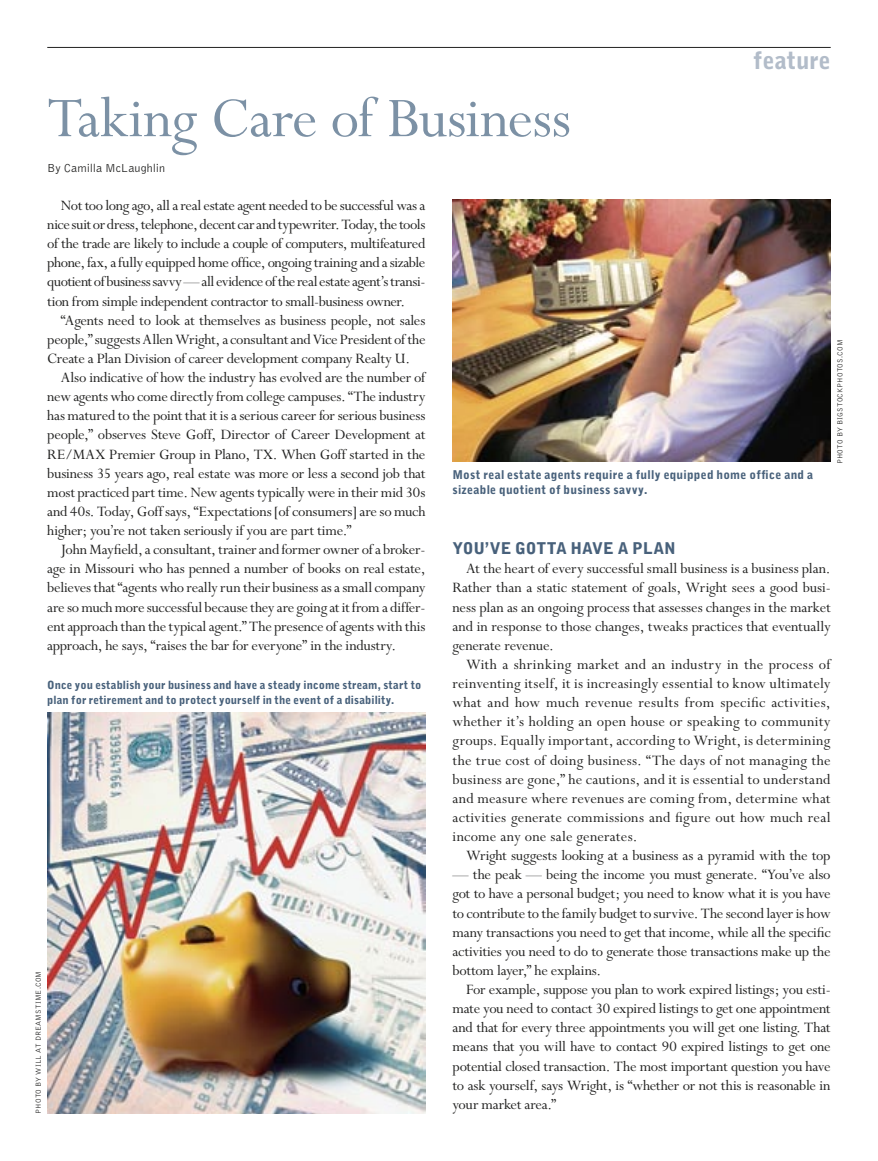
<style>
.page{position:relative;width:878px;height:1161px;background:#fff}
.page>*{position:absolute;margin:0;border:0;box-sizing:border-box;transform-origin:0 0}
.Feature_Title{font:63px "Perpetua";letter-spacing:-.01em;color:#7c91a5}
.t1{font:900 24px "Bell Gothic";color:#b2bcc9}
.Text{font:16.2px/19.2px "Perpetua";letter-spacing:-.015em;color:#212120;text-align:justify}
.Article_Subheads{font:900 16.2px "Bell Gothic";color:#48617b}
.t2{font:900 12px/15px "Bell Gothic";letter-spacing:.02em;color:#48617b}
.Byline{font:300 12px "Bell Gothic";letter-spacing:-.005em;color:#212120}
.t3{font:900 11.25px/15px "Bell Gothic";letter-spacing:.005em;color:#48617b}
.Photo_Credit{font:300 7.5px "Bell Gothic";letter-spacing:.015em;color:#212120}
</style>
<div class="page">
<hr style="left:47px;top:47px;width:783px;height:1px;background:#212120">
<img style="left:452px;top:200px;width:378px;height:261px">
<img style="left:47px;top:712px;width:378px;height:402px">
<p class="t1" style="left:753px;top:47px;width:79px">feature</p>
<p class="Feature_Title" style="left:47px;top:85px;width:525px">Taking Care of Business</p>
<p class="Byline" style="left:47px;top:162px;width:119px">By Camilla McLaughlin</p>
<p class="Text" style="left:47px;top:196px;width:380px;text-indent:14px">Not too long ago, all a real estate agent needed to be successful was a nice suit or dress, telephone, decent car and typewriter. Today, the tools of the trade are likely to include a couple of computers, multifeatured phone, fax, a fully equipped home office, ongoing training and a sizable quotient of business savvy — all evidence of the real estate agent’s transi&shy;tion from simple independent contractor to small-business owner.</p>
<p class="Text" style="left:47px;top:311px;width:380px;text-indent:14px">“Agents need to look at themselves as business people, not sales people,” suggests Allen Wright, a consultant and Vice President of the Create a Plan Division of career development company Realty U.</p>
<p class="Text" style="left:47px;top:368px;width:380px;text-indent:14px">Also indicative of how the industry has evolved are the number of new agents who come directly from college campuses. “The industry has matured to the point that it is a serious career for serious business people,” observes Steve Goff, Director of Career Development at RE/MAX Premier Group in Plano, TX. When Goff started in the business 35 years ago, real estate was more or less a second job that most practiced part time. New agents typically were in their mid 30s and 40s. Today, Goff says, “Expectations [of consumers] are so much higher; you’re not taken seriously if you are part time.”</p>
<p class="Text" style="left:47px;top:541px;width:380px;text-indent:14px">John Mayfield, a consultant, trainer and former owner of a broker&shy;age in Missouri who has penned a number of books on real estate, believes that “agents who really run their business as a small company are so much more successful because they are going at it from a differ&shy;ent approach than the typical agent.” The presence of agents with this approach, he says, “raises the bar for everyone” in the industry.</p>
<p class="Article_Subheads" style="left:452px;top:539px;width:225px">YOU’VE GOTTA HAVE A PLAN</p>
<p class="Photo_Credit" style="left:835px;top:464px;width:126px;rotate:-90deg">PHOTO BY BIGSTOCKPHOTOS.COM</p>
<p class="t2" style="left:452px;top:468px;width:362px">Most real estate agents require a fully equipped home office and a sizeable quotient of business savvy.</p>
<p class="Text" style="left:452px;top:560px;width:380px;text-indent:14px">At the heart of every successful small business is a business plan.<br>Rather than a static statement of goals, Wright sees a good busi&shy;ness plan as an ongoing process that assesses changes in the market and in response to those changes, tweaks practices that eventually generate revenue.</p>
<p class="Text" style="left:452px;top:655px;width:379px;text-indent:14px">With a shrinking market and an industry in the process of reinventing itself, it is increasingly essential to know ultimately what and how much revenue results from specific activities, whether it’s holding an open house or speaking to community groups. Equally important, according to Wright, is determining the true cost of doing business. “The days of not managing the business are gone,” he cautions, and it is essential to understand and measure where revenues are coming from, determine what activities generate commissions and figure out how much real income any one sale generates.</p>
<p class="Text" style="left:466px;top:846px;width:366px">Wright suggests looking at a business as a pyramid with the top</p>
<p class="Text" style="left:452px;top:866px;width:380px">— the peak — being the income you must generate. “You’ve also got to have a personal budget; you need to know what it is you have to contribute to the family budget to survive. The second layer is how many transactions you need to get that income, while all the specific activities you need to do to generate those transactions make up the bottom layer,” he explains.</p>
<p class="Text" style="left:452px;top:980px;width:380px;text-indent:14px">For example, suppose you plan to work expired listings; you esti&shy;mate you need to contact 30 expired listings to get one appointment and that for every three appointments you will get one listing. That means that you will have to contact 90 expired listings to get one potential closed transaction. The most important question you have to ask yourself, says Wright, is “whether or not this is reasonable in your market area.”</p>
<p class="t3" style="left:47px;top:678px;width:375px">Once you establish your business and have a steady income stream, start to plan for retirement and to protect yourself in the event of a disability.</p>
<p class="Photo_Credit" style="left:34px;top:1114px;width:144px;rotate:-90deg">PHOTO BY WILL AT DREAMSTIME.COM</p>
</div>
